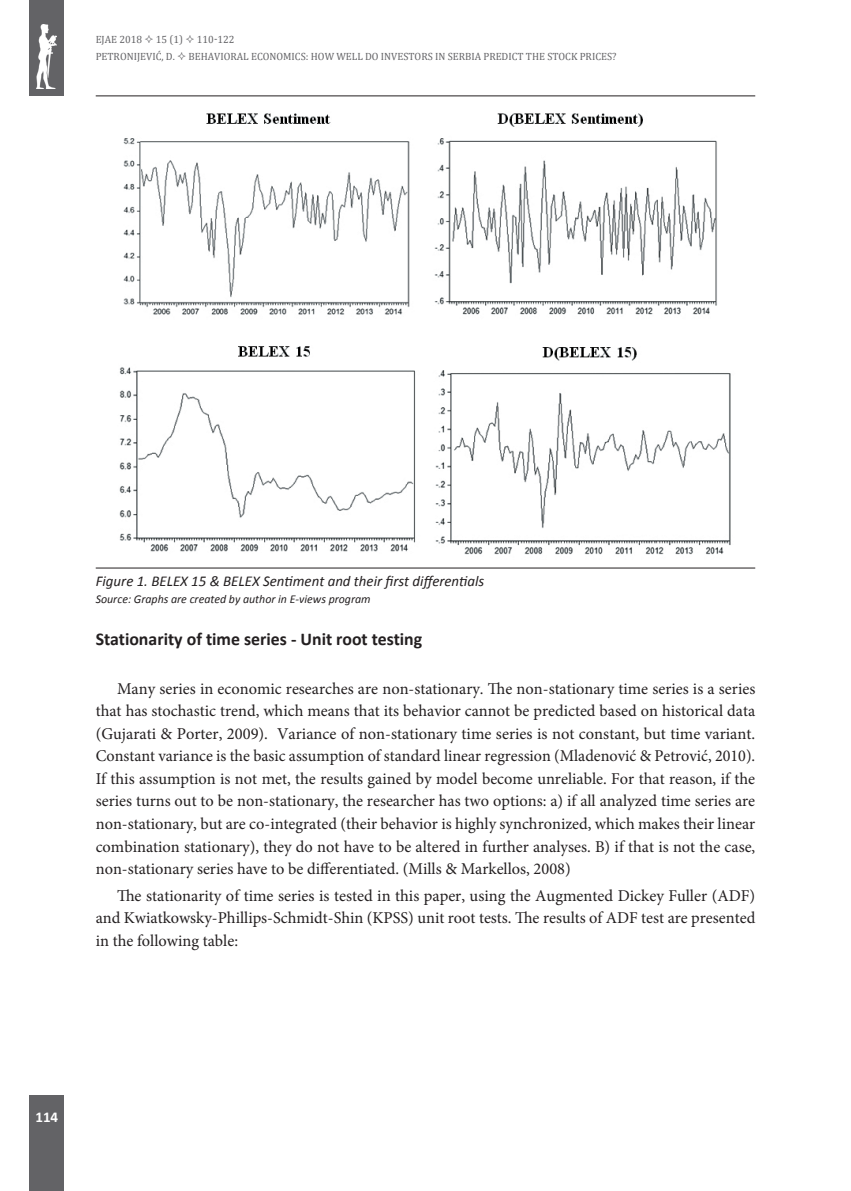
<style>
.page{position:relative;width:851px;height:1191px;background:#fff}
.page>*{position:absolute;margin:0;border:0;box-sizing:border-box;transform-origin:0 0}
.t1{font:700 18px "Calibri";color:#231f20}
.t2{font:16.5px/22.5px "Minion Pro";color:#231f20;text-align:justify}
.t3{font:italic 15px "Calibri";color:#231f20}
.t4{font:700 15px "Calibri";color:#fff}
.t5{font:italic 12px "Calibri";color:#231f20}
.t6{font:10.5px "Cambria";color:#636366}
</style>
<div class="page">
<div style="left:30px;top:0;width:34px;height:96px;background:#636366"></div>
<div style="left:30px;top:1095px;width:34px;height:96px;background:#636366"></div>
<img style="left:37px;top:24px;width:20px;height:64px">
<hr style="left:96px;top:96px;width:659px;height:1px;background:#231f20">
<hr style="left:96px;top:568px;width:659px;height:1px;background:#231f20">
<img style="left:119px;top:113px;width:612px;height:442px">
<p class="t6" style="left:96px;top:34px;width:48px">EJAE 2018</p>
<p class="t6" style="left:156px;top:34px;width:29px">15 (1)</p>
<p class="t6" style="left:197px;top:34px;width:39px">110-122</p>
<p class="t6" style="left:96px;top:50px;width:81px">PETRONIJEVIĆ, D.</p>
<p class="t6" style="left:188px;top:50px;width:429px">BEHAVIORAL ECONOMICS: HOW WELL DO INVESTORS IN SERBIA PREDICT THE STOCK PRICES?</p>
<p class="t3" style="left:96px;top:571px;width:390px">Figure 1. BELEX 15 &amp; BELEX Sentiment and their first differentials</p>
<p class="t5" style="left:96px;top:592px;width:276px">Source: Graphs are created by author in E-views program</p>
<p class="t1" style="left:96px;top:627px;width:328px">Stationarity of time series - Unit root testing</p>
<p class="t2" style="left:96px;top:677px;width:661px;text-indent:21px">Many series in economic researches are non-stationary. The non-stationary time series is a series that has stochastic trend, which means that its behavior cannot be predicted based on historical data (Gujarati &amp; Porter, 2009). Variance of non-stationary time series is not constant, but time variant.<br>Constant variance is the basic assumption of standard linear regression (Mladenović &amp; Petrović, 2010).<br>If this assumption is not met, the results gained by model become unreliable. For that reason, if the series turns out to be non-stationary, the researcher has two options: a) if all analyzed time series are non-stationary, but are co-integrated (their behavior is highly synchronized, which makes their linear combination stationary), they do not have to be altered in further analyses. B) if that is not the case, non-stationary series have to be differentiated. (Mills &amp; Markellos, 2008)</p>
<p class="t2" style="left:96px;top:884px;width:661px;text-indent:21px">The stationarity of time series is tested in this paper, using the Augmented Dickey Fuller (ADF) and Kwiatkowsky-Phillips-Schmidt-Shin (KPSS) unit root tests. The results of ADF test are presented in the following table:</p>
<p class="t4" style="left:35px;top:1107px;width:24px">114</p>
</div>
